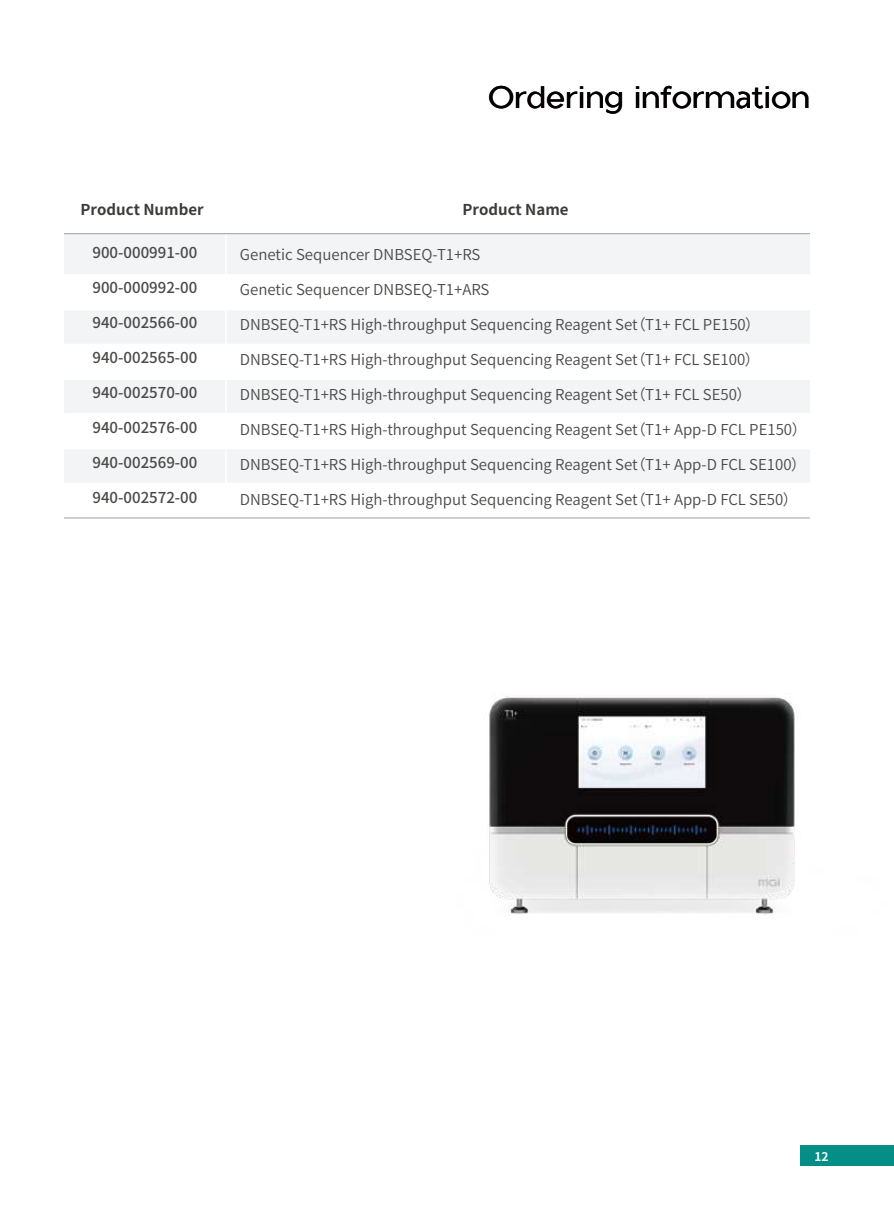
<style>
.page{position:relative;width:894px;height:1209px;background:#fff}
.page>*{position:absolute;margin:0;border:0;box-sizing:border-box;transform-origin:0 0}
.t1{font:30px "MGI";color:#040000}
.t2{font:15px "Source Han Sans CN";color:#4c4948}
.t3{font:500 15px "Source Han Sans CN";color:#4c4948}
.t4{font:700 15px "Source Han Sans CN";color:#3e3a39}
.t5{font:700 12px "Source Han Sans CN";color:#fff}
</style>
<div class="page">
<div style="left:64px;top:234px;width:745px;height:41px;background:#f2f4f6"></div>
<div style="left:800px;top:1146px;width:93px;height:20px;background:#048e88"></div>
<div style="left:64px;top:310px;width:745px;height:34px;background:#f2f4f6"></div>
<div style="left:64px;top:379px;width:745px;height:35px;background:#f2f4f6"></div>
<div style="left:64px;top:449px;width:745px;height:34px;background:#f2f4f6"></div>
<hr style="left:64px;top:274px;width:745px;height:2px;background:#fff">
<hr style="left:64px;top:378px;width:745px;height:2px;background:#fff">
<hr style="left:64px;top:413px;width:745px;height:2px;background:#fff">
<hr style="left:225px;top:234px;width:2px;height:284px;background:#fff">
<hr style="left:64px;top:518px;width:745px;height:1px;background:#9fa0a0">
<hr style="left:64px;top:233px;width:745px;height:1px;background:#9fa0a0">
<img style="left:484px;top:696px;width:311px;height:218px">
<h1 class="t1" style="left:488px;top:83px;width:323px">Ordering information</h1>
<p class="t4" style="left:80px;top:201px;width:124px">Product Number</p>
<p class="t4" style="left:462px;top:201px;width:108px">Product Name</p>
<p class="t3" style="left:92px;top:244px;width:106px">900-000991-00</p>
<p class="t3" style="left:92px;top:279px;width:106px">900-000992-00</p>
<p class="t3" style="left:92px;top:314px;width:106px">940-002566-00</p>
<p class="t3" style="left:92px;top:349px;width:106px">940-002565-00</p>
<p class="t3" style="left:92px;top:384px;width:106px">940-002570-00</p>
<p class="t3" style="left:92px;top:419px;width:106px">940-002576-00</p>
<p class="t3" style="left:92px;top:454px;width:106px">940-002569-00</p>
<p class="t3" style="left:92px;top:489px;width:106px">940-002572-00</p>
<p class="t2" style="left:240px;top:246px;width:242px">Genetic Sequencer DNBSEQ-T1+RS</p>
<p class="t2" style="left:240px;top:281px;width:251px">Genetic Sequencer DNBSEQ-T1+ARS</p>
<p class="t2" style="left:240px;top:316px;width:522px">DNBSEQ-T1+RS High-throughput Sequencing Reagent Set（T1+ FCL PE150）</p>
<p class="t2" style="left:240px;top:351px;width:521px">DNBSEQ-T1+RS High-throughput Sequencing Reagent Set（T1+ FCL SE100）</p>
<p class="t2" style="left:240px;top:386px;width:513px">DNBSEQ-T1+RS High-throughput Sequencing Reagent Set（T1+ FCL SE50）</p>
<p class="t2" style="left:240px;top:421px;width:568px">DNBSEQ-T1+RS High-throughput Sequencing Reagent Set（T1+ App-D FCL PE150）</p>
<p class="t2" style="left:240px;top:456px;width:567px">DNBSEQ-T1+RS High-throughput Sequencing Reagent Set（T1+ App-D FCL SE100）</p>
<p class="t2" style="left:240px;top:491px;width:559px">DNBSEQ-T1+RS High-throughput Sequencing Reagent Set（T1+ App-D FCL SE50）</p>
<p class="t5" style="left:814px;top:1150px;width:16px">12</p>
</div>
